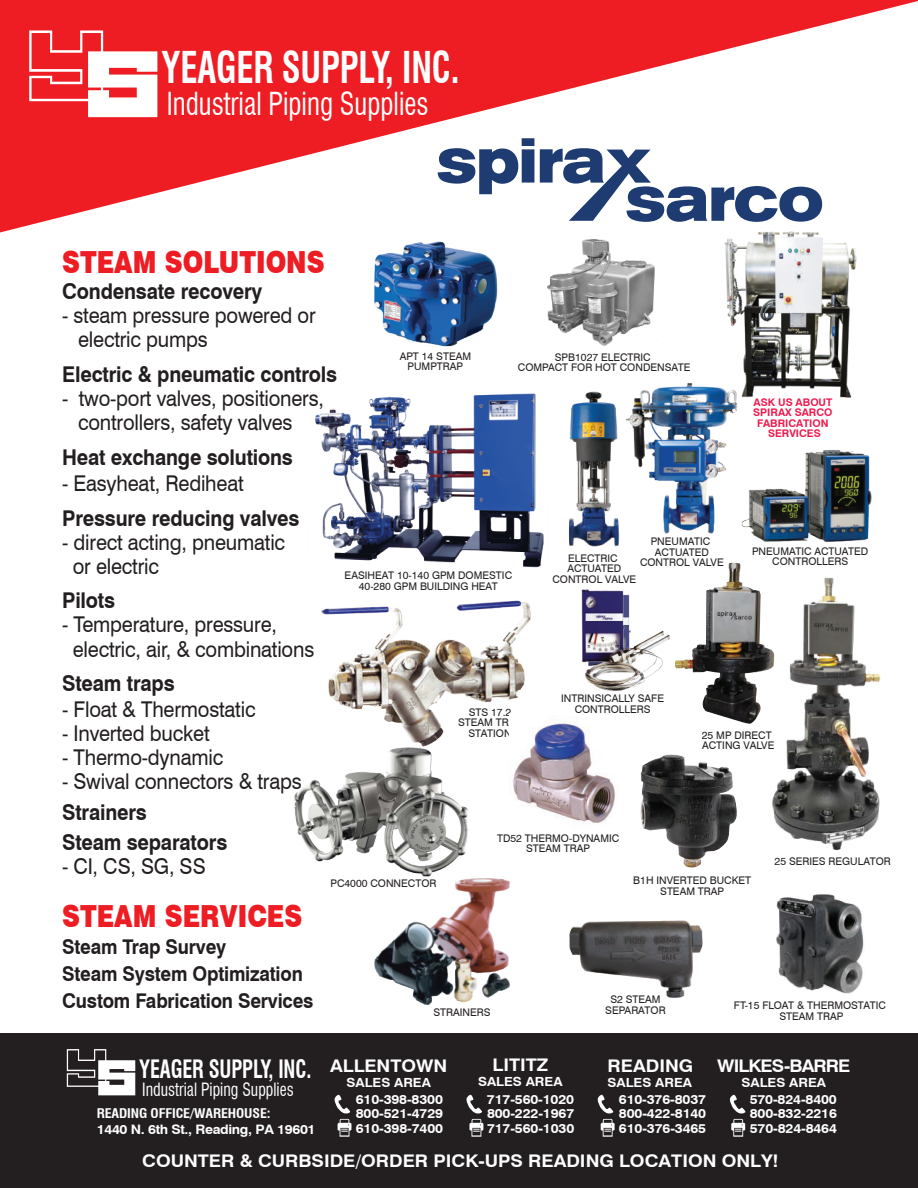
<style>
.page{position:relative;width:918px;height:1188px;background:#fff}
.page>*{position:absolute;margin:0;border:0;box-sizing:border-box;transform-origin:0 0}
.t1{font:700 condensed 42.75px "Swiss 721 BT";letter-spacing:-.005em;color:#fff;scale:.81 1}
.t2{font:condensed 31.05px "Swiss 721 BT";color:#fff;scale:.89 1}
.t3{font:900 30.45px "Swiss 721 BT";color:#ee1d23;scale:.82 1}
.t4{font:700 condensed 24.75px "Swiss 721 BT";letter-spacing:-.005em;color:#fff;scale:.81 1}
.t5{font:21.75px/24px "Swiss 721 BT";letter-spacing:-.01em;color:#231f20;scale:.92 1}
.t6{font:700 21.75px/30.5px "Swiss 721 BT";letter-spacing:-.01em;color:#231f20;scale:.92 1}
.t7{font:700 20.25px/27px "Swiss 721 BT";letter-spacing:-.01em;color:#231f20;scale:.92 1}
.t8{font:condensed 17.85px "Swiss 721 BT";color:#fff;scale:.89 1}
.t9{font:700 17.4px "Swiss 721 BT";color:#fff;scale:1.07 1}
.t10{font:700 17.4px "Swiss 721 BT";letter-spacing:-.05em;color:#fff;scale:1.07 1}
.t11{font:700 13.05px/14px "Swiss 721 BT";letter-spacing:-.01em;color:#fff;scale:1.07 1}
.t12{font:700 12.6px "Swiss 721 BT";color:#fff;scale:1.07 1}
.t13{font:10.5px/10.5px "Swiss 721 BT";color:#231f20;text-align:center}
.t14{font:700 10.5px/10.5px "Swiss 721 BT";color:#ed194d;text-align:center}
.s1{font-weight:400}
.s2{font-stretch:condensed}
</style>
<div class="page">
<img style="left:568px;top:391px;width:52px;height:156px">
<img style="left:724px;top:232px;width:133px;height:166px">
<img style="left:547px;top:239px;width:108px;height:107px">
<img style="left:374px;top:241px;width:124px;height:106px">
<img style="left:626px;top:378px;width:117px;height:156px">
<img style="left:294px;top:755px;width:175px;height:113px">
<svg style="left:0;top:0;width:918px;height:232px;fill:#ee1d23"></svg>
<svg style="left:29px;top:30px;width:128px;height:87px"></svg>
<img style="left:315px;top:393px;width:229px;height:175px">
<img style="left:724px;top:436px;width:148px;height:106px">
<img style="left:374px;top:868px;width:136px;height:137px">
<img style="left:321px;top:600px;width:210px;height:155px">
<img style="left:772px;top:577px;width:109px;height:273px">
<img style="left:675px;top:563px;width:99px;height:161px">
<img style="left:581px;top:589px;width:87px;height:101px">
<img style="left:509px;top:715px;width:106px;height:109px">
<img style="left:569px;top:920px;width:134px;height:78px">
<img style="left:776px;top:894px;width:88px;height:100px">
<img style="left:640px;top:755px;width:97px;height:113px">
<svg style="left:438px;top:138px;width:96px;height:56px"></svg>
<svg style="left:540px;top:148px;width:282px;height:74px"></svg>
<div style="left:0;top:1033px;width:918px;height:155px;background:#231f20"></div>
<svg style="left:729px;top:1095px;width:17px;height:18px"></svg>
<svg style="left:731px;top:1119px;width:14px;height:18px"></svg>
<svg style="left:597px;top:1095px;width:16px;height:18px"></svg>
<svg style="left:601px;top:1119px;width:14px;height:18px"></svg>
<svg style="left:334px;top:1095px;width:16px;height:18px"></svg>
<svg style="left:338px;top:1119px;width:13px;height:18px"></svg>
<svg style="left:466px;top:1095px;width:16px;height:18px"></svg>
<svg style="left:469px;top:1119px;width:14px;height:18px"></svg>
<svg style="left:67px;top:1049px;width:68px;height:46px"></svg>
<p class="t1" style="left:162px;top:42px;width:369px">YEAGER SUPPLY, INC.</p>
<p class="t2" style="left:167px;top:85px;width:296px">Industrial Piping Supplies</p>
<p class="t3" style="left:62px;top:244px;width:322px">STEAM SOLUTIONS</p>
<p class="t6" style="left:62px;top:276px;width:219px">Condensate recovery</p>
<p class="t5" style="left:78px;top:303px;width:260px;text-indent:-16px">- steam pressure powered or electric pumps</p>
<p class="t6" style="left:62px;top:359px;width:300px">Electric &amp; pneumatic controls</p>
<p class="t5" style="left:78px;top:386px;width:269px;text-indent:-16px">- two-port valves, positioners, controllers, safety valves</p>
<p class="t6" style="left:62px;top:442px;width:252px">Heat exchange solutions</p>
<p class="t6" style="left:62px;top:466px;width:259px;line-height:34.8px"><span class="s1">- Easyheat, Rediheat<br></span>Pressure reducing valves</p>
<p class="t5" style="left:73px;top:530px;width:232px;text-indent:-11px">- direct acting, pneumatic or electric</p>
<p class="t6" style="left:62px;top:585px;width:59px">Pilots</p>
<p class="t5" style="left:73px;top:613px;width:264px;text-indent:-11px">- Temperature, pressure, electric, air, &amp; combinations</p>
<p class="t6" style="left:62px;top:668px;width:124px">Steam traps</p>
<p class="t5" style="left:62px;top:698px;width:212px">- Float &amp; Thermostatic</p>
<p class="t5" style="left:62px;top:722px;width:162px">- Inverted bucket</p>
<p class="t5" style="left:62px;top:746px;width:177px">- Thermo-dynamic</p>
<p class="t6" style="left:62px;top:766px;width:262px"><span class="s1">- Swival connectors &amp; traps<br></span>Strainers<br>Steam separators</p>
<p class="t5" style="left:62px;top:855px;width:158px">- CI, CS, SG, SS</p>
<p class="t3" style="left:62px;top:897px;width:294px">STEAM SERVICES</p>
<p class="t7" style="left:62px;top:933px;width:275px">Steam Trap Survey<br>Steam System Optimization<br>Custom Fabrication Services</p>
<p class="t13" style="left:400px;top:351px;width:73px">APT 14 STEAM<br>PUMPTRAP</p>
<p class="t13" style="left:518px;top:352px;width:174px">SPB1027 ELECTRIC<br>COMPACT FOR HOT CONDENSATE</p>
<p class="t14" style="left:753px;top:397px;width:81px">ASK US ABOUT<br>SPIRAX SARCO<br>FABRICATION<br>SERVICES</p>
<p class="t13" style="left:640px;top:536px;width:85px">PNEUMATIC<br>ACTUATED<br>CONTROL VALVE</p>
<p class="t13" style="left:752px;top:546px;width:118px">PNEUMATIC ACTUATED<br>CONTROLLERS</p>
<p class="t13" style="left:552px;top:553px;width:85px">ELECTRIC<br>ACTUATED<br>CONTROL VALVE</p>
<p class="t13" style="left:345px;top:570px;width:169px">EASIHEAT 10-140 GPM DOMESTIC<br>40-280 GPM BUILDING HEAT</p>
<p class="t13" style="left:561px;top:693px;width:104px">INTRINSICALLY SAFE<br>CONTROLLERS</p>
<p class="t13" style="left:458px;top:707px;width:66px">STS 17.2<br>STEAM TRAP<br>STATION</p>
<p class="t13" style="left:702px;top:730px;width:74px;text-align:left">25 MP DIRECT<br>ACTING VALVE</p>
<p class="t13" style="left:497px;top:833px;width:124px">TD52 THERMO-DYNAMIC<br>STEAM TRAP</p>
<p class="t13" style="left:775px;top:856px;width:118px">25 SERIES REGULATOR</p>
<p class="t13" style="left:633px;top:875px;width:119px">B1H INVERTED BUCKET<br>STEAM TRAP</p>
<p class="t13" style="left:330px;top:878px;width:108px">PC4000 CONNECTOR</p>
<p class="t13" style="left:605px;top:994px;width:62px">S2 STEAM<br>SEPARATOR</p>
<p class="t13" style="left:734px;top:1000px;width:154px">FT-15 FLOAT &amp; THERMOSTATIC<br>STEAM TRAP</p>
<p class="t13" style="left:433px;top:1007px;width:59px">STRAINERS</p>
<p class="t10" style="left:717px;top:1055px;width:126px">WILKES-BARRE</p>
<p class="t12" style="left:742px;top:1075px;width:80px">SALES AREA</p>
<p class="t11" style="left:750px;top:1092px;width:83px">570-824-8400<br>800-832-2216</p>
<p class="t11" style="left:750px;top:1122px;width:83px">570-824-8464</p>
<p class="t9" style="left:493px;top:1055px;width:53px">LITITZ</p>
<p class="t12" style="left:478px;top:1074px;width:80px">SALES AREA</p>
<p class="t11" style="left:487px;top:1092px;width:83px">717-560-1020<br>800-222-1967</p>
<p class="t11" style="left:487px;top:1122px;width:83px">717-560-1030</p>
<p class="t9" style="left:142px;top:1150px;width:596px">COUNTER &amp; CURBSIDE/ORDER PICK-UPS READING LOCATION ONLY!</p>
<p class="t9" style="left:608px;top:1055px;width:82px">READING</p>
<p class="t12" style="left:608px;top:1075px;width:80px">SALES AREA</p>
<p class="t11" style="left:619px;top:1092px;width:83px">610-376-8037<br>800-422-8140</p>
<p class="t11" style="left:619px;top:1122px;width:83px">610-376-3465</p>
<p class="t9" style="left:330px;top:1055px;width:111px">ALLENTOWN</p>
<p class="t12" style="left:347px;top:1075px;width:80px">SALES AREA</p>
<p class="t11" style="left:356px;top:1092px;width:83px">610-398-8300<br>800-521-4729</p>
<p class="t11" style="left:356px;top:1122px;width:83px">610-398-7400</p>
<p class="t4" style="left:139px;top:1055px;width:214px">YEAGER SUPPLY, INC.</p>
<p class="t8" style="left:142px;top:1079px;width:172px">Industrial Piping Supplies</p>
<p class="t11" style="left:97px;top:1106px;width:206px;line-height:15.8px"><span class="s2">READING OFFICE/WAREHOUSE:<br></span>1440 N. 6th St., Reading, PA 19601</p>
</div>
